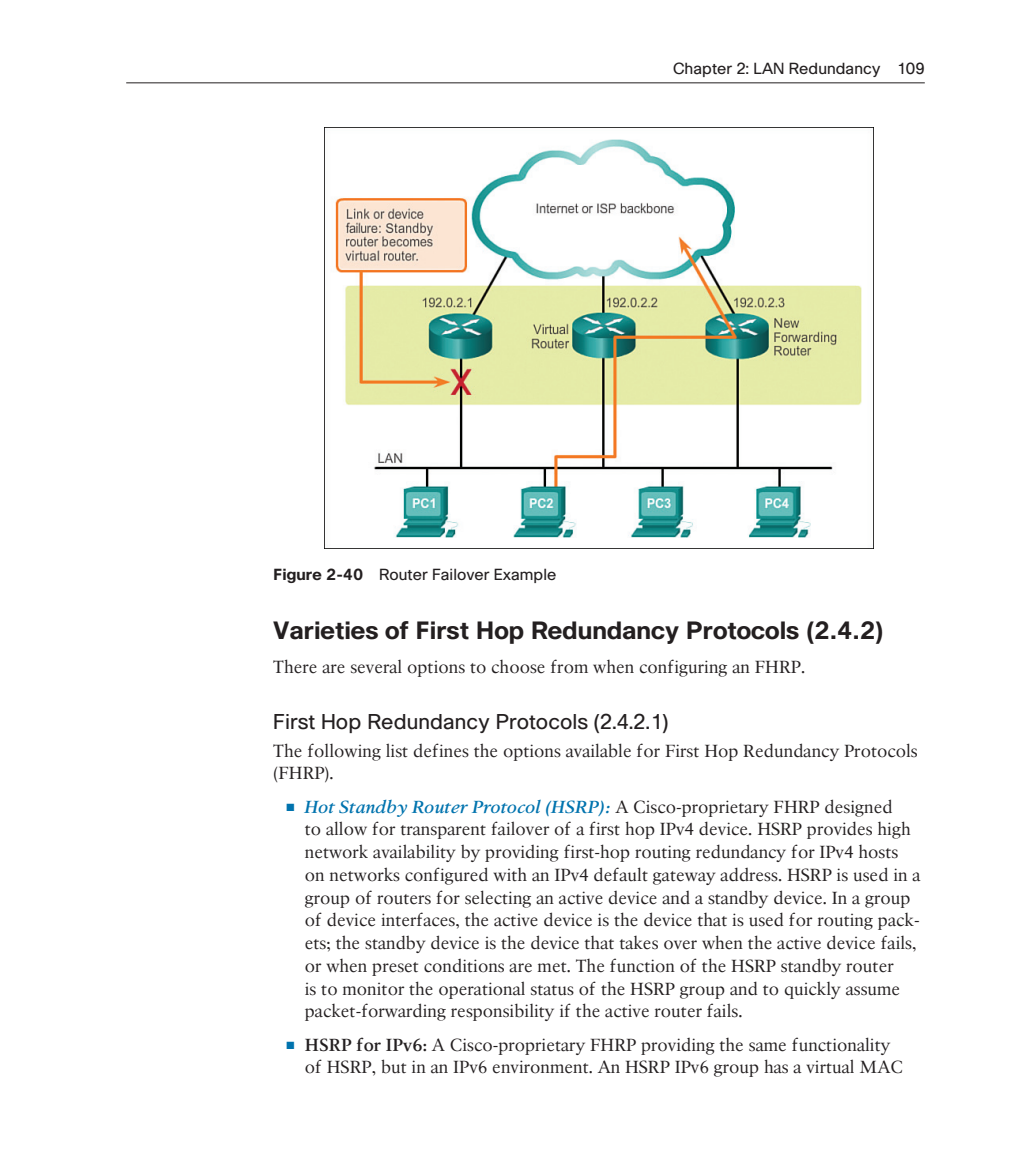
<style>
.page{position:relative;width:1009px;height:1150px;background:#fff}
.page>*{position:absolute;margin:0;border:0;box-sizing:border-box;transform-origin:0 0}
.t1{font:700 24.5px "Cisco";color:#231f20}
.t2{font:21px "Cisco";color:#231f20}
.BL_FIRST{font:17.5px/22.8px "Cisco Serif";color:#231f20}
.CHAP_BM{font:17.5px/22.8px "Cisco Serif";color:#231f20}
.BL_MID{font:17.5px/22.8px "Cisco Serif";color:#231f20}
.FIG_TTL{font:15.75px "Cisco";color:#231f20}
.s1{font-weight:700}
.s2{color:#0073ae}
.s3{font-weight:700;font-style:italic;color:#0073ae}
</style>
<div class="page">
<hr style="left:126px;top:82px;width:798px;height:1px;background:#231f20">
<img style="left:325px;top:127px;width:548px;height:411px">
<p class="FIG_TTL" style="left:673px;top:59px;width:253px">Chapter 2: LAN Redundancy 109</p>
<p class="FIG_TTL" style="left:273px;top:565px;width:285px"><span class="s1">Figure 2-40</span> Router Failover Example</p>
<h2 class="t1" style="left:273px;top:615px;width:612px">Varieties of First Hop Redundancy Protocols (2.4.2)</h2>
<p class="CHAP_BM" style="left:273px;top:655px;width:533px">There are several options to choose from when configuring an FHRP.</p>
<h3 class="t2" style="left:273px;top:709px;width:396px">First Hop Redundancy Protocols (2.4.2.1)</h3>
<p class="CHAP_BM" style="left:273px;top:739px;width:646px">The following list defines the options available for First Hop Redundancy Protocols (FHRP).</p>
<p class="BL_FIRST" style="left:305px;top:795px;width:617px;text-indent:-18px"><span class="s2">■</span> <span class="s3">Hot Standby Router Protocol (HSRP):</span> A Cisco-proprietary FHRP designed<br>to allow for transparent failover of a first hop IPv4 device. HSRP provides high network availability by providing first-hop routing redundancy for IPv4 hosts on networks configured with an IPv4 default gateway address. HSRP is used in a group of routers for selecting an active device and a standby device. In a group of device interfaces, the active device is the device that is used for routing pack&shy;ets; the standby device is the device that takes over when the active device fails, or when preset conditions are met. The function of the HSRP standby router<br>is to monitor the operational status of the HSRP group and to quickly assume packet-forwarding responsibility if the active router fails.</p>
<p class="BL_MID" style="left:305px;top:1033px;width:599px;text-indent:-18px"><span class="s2">■</span> <span class="s1">HSRP for IPv6:</span> A Cisco-proprietary FHRP providing the same functionality of HSRP, but in an IPv6 environment. An HSRP IPv6 group has a virtual MAC</p>
</div>
